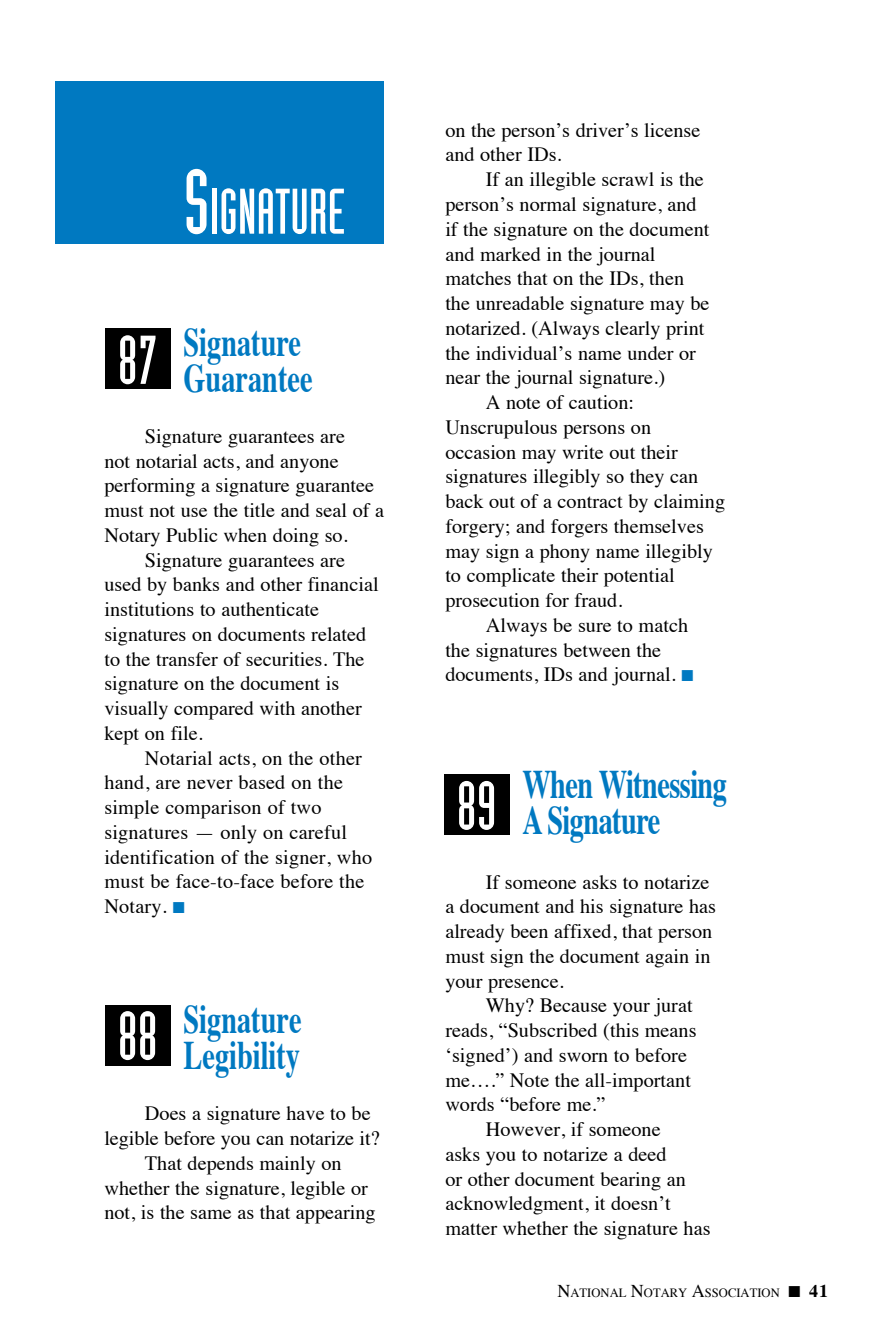
<style>
.page{position:relative;width:871px;height:1337px;background:#fff}
.page>*{position:absolute;margin:0;border:0;box-sizing:border-box;transform-origin:0 0}
.t1{font:67.5px "Industria Solid";color:#fff}
.t2{font:63px "Industria Solid";color:#fff}
.t3{font:700 40.5px/36px "Times";color:#0079c1;text-align:right;scale:.7 1}
.t4{font:700 40.5px/36px "Times";letter-spacing:-.02em;color:#0079c1;scale:.7 1}
.t5{font:20.25px/24.8px "Times";color:#000}
.t6{font:12.6px "Times";color:#000}
.s1{font-size:90px}
.s2{font-family:"Industria Solid";font-weight:400;font-size:67.5px;color:#fff}
.s3{color:#0079c1}
.s4{font-size:18px}
.s5{font-weight:700;font-size:18px}
</style>
<div class="page">
<div style="left:105px;top:1004px;width:66px;height:61px;background:#000"></div>
<div style="left:105px;top:328px;width:66px;height:61px;background:#000"></div>
<div style="left:55px;top:81px;width:328px;height:163px;background:#0079c1"></div>
<div style="left:444px;top:774px;width:65px;height:61px;background:#000"></div>
<h2 class="t2" style="left:183px;top:177px;width:163px"><span class="s1">S</span>IGNATURE</h2>
<h3 class="t3" style="left:118px;top:320px;width:280px"><span class="s2">87</span> Signature<br>Guarantee</h3>
<p class="t5" style="left:145px;top:422px;width:202px">Signature guarantees are</p>
<p class="t5" style="left:104px;top:447px;width:236px">not notarial acts, and anyone</p>
<p class="t5" style="left:104px;top:471px;width:271px">performing a signature guarantee</p>
<p class="t5" style="left:104px;top:496px;width:281px">must not use the title and seal of a</p>
<p class="t5" style="left:104px;top:521px;width:245px">Notary Public when doing so.</p>
<p class="t5" style="left:145px;top:546px;width:202px">Signature guarantees are</p>
<p class="t5" style="left:104px;top:570px;width:276px">used by banks and other financial</p>
<p class="t5" style="left:104px;top:595px;width:216px">institutions to authenticate</p>
<p class="t5" style="left:104px;top:620px;width:263px">signatures on documents related</p>
<p class="t5" style="left:104px;top:644px;width:262px">to the transfer of securities. The</p>
<p class="t5" style="left:104px;top:669px;width:236px">signature on the document is</p>
<p class="t5" style="left:104px;top:694px;width:259px">visually compared with another</p>
<p class="t5" style="left:104px;top:719px;width:100px">kept on file.</p>
<p class="t5" style="left:145px;top:743px;width:219px">Notarial acts, on the other</p>
<p class="t5" style="left:104px;top:768px;width:240px">hand, are never based on the</p>
<p class="t5" style="left:104px;top:793px;width:219px">simple comparison of two</p>
<p class="t5" style="left:104px;top:818px;width:244px">signatures — only on careful</p>
<p class="t5" style="left:104px;top:842px;width:269px">identification of the signer, who</p>
<p class="t5" style="left:104px;top:867px;width:261px">must be face-to-face before the</p>
<p class="t5" style="left:104px;top:892px;width:82px">Notary. <span class="s3">■</span></p>
<h3 class="t3" style="left:118px;top:997px;width:264px"><span class="s2">88</span> Signature<br>Legibility</h3>
<p class="t5" style="left:145px;top:1099px;width:227px">Does a signature have to be</p>
<p class="t5" style="left:104px;top:1124px;width:277px">legible before you can notarize it?</p>
<p class="t5" style="left:145px;top:1149px;width:198px">That depends mainly on</p>
<p class="t5" style="left:104px;top:1173px;width:265px">whether the signature, legible or</p>
<p class="t5" style="left:104px;top:1198px;width:273px">not, is the same as that appearing</p>
<p class="t5" style="left:445px;top:116px;width:257px">on the person’s driver’s license and other IDs.</p>
<p class="t5" style="left:486px;top:165px;width:219px">If an illegible scrawl is the</p>
<p class="t5" style="left:445px;top:190px;width:253px">person’s normal signature, and</p>
<p class="t5" style="left:445px;top:215px;width:266px">if the signature on the document</p>
<p class="t5" style="left:445px;top:239px;width:212px">and marked in the journal</p>
<p class="t5" style="left:445px;top:264px;width:240px">matches that on the IDs, then</p>
<p class="t5" style="left:445px;top:289px;width:266px">the unreadable signature may be</p>
<p class="t5" style="left:445px;top:314px;width:261px">notarized. (Always clearly print</p>
<p class="t5" style="left:445px;top:338px;width:252px">the individual’s name under or</p>
<p class="t5" style="left:445px;top:363px;width:221px">near the journal signature.)</p>
<p class="t5" style="left:486px;top:388px;width:150px">A note of caution:</p>
<p class="t5" style="left:445px;top:413px;width:207px">Unscrupulous persons on</p>
<p class="t5" style="left:445px;top:437px;width:234px">occasion may write out their</p>
<p class="t5" style="left:445px;top:462px;width:254px">signatures illegibly so they can</p>
<p class="t5" style="left:445px;top:487px;width:281px">back out of a contract by claiming</p>
<p class="t5" style="left:445px;top:512px;width:260px">forgery; and forgers themselves</p>
<p class="t5" style="left:445px;top:536px;width:269px">may sign a phony name illegibly</p>
<p class="t5" style="left:445px;top:561px;width:231px">to complicate their potential</p>
<p class="t5" style="left:445px;top:586px;width:179px">prosecution for fraud.</p>
<p class="t5" style="left:486px;top:611px;width:204px">Always be sure to match</p>
<p class="t5" style="left:445px;top:635px;width:217px">the signatures between the</p>
<p class="t5" style="left:445px;top:660px;width:249px">documents, IDs and journal. <span class="s3">■</span></p>
<h1 class="t1" style="left:456px;top:769px;width:41px">89</h1>
<h3 class="t4" style="left:522px;top:762px;width:294px">When Witnessing<br>A Signature</h3>
<p class="t5" style="left:445px;top:867px;width:272px;text-indent:40px">If someone asks to notarize a document and his signature has already been affixed, that person must sign the document again in your presence.</p>
<p class="t5" style="left:486px;top:991px;width:208px">Why? Because your jurat</p>
<p class="t5" style="left:445px;top:1016px;width:253px">reads, “Subscribed (this means</p>
<p class="t5" style="left:445px;top:1040px;width:243px">‘signed’) and sworn to before</p>
<p class="t5" style="left:445px;top:1065px;width:247px">me….” Note the all-important</p>
<p class="t5" style="left:445px;top:1090px;width:162px">words “before me.”</p>
<p class="t5" style="left:486px;top:1115px;width:176px">However, if someone</p>
<p class="t5" style="left:445px;top:1139px;width:223px">asks you to notarize a deed</p>
<p class="t5" style="left:445px;top:1164px;width:242px">or other document bearing an</p>
<p class="t5" style="left:445px;top:1189px;width:227px">acknowledgment, it doesn’t</p>
<p class="t5" style="left:445px;top:1214px;width:267px">matter whether the signature has</p>
<p class="t6" style="left:557px;top:1281px;width:272px"><span class="s4">N</span>ATIONAL <span class="s4">N</span>OTARY <span class="s4">A</span>SSOCIATION ■ <span class="s5">41</span></p>
</div>
